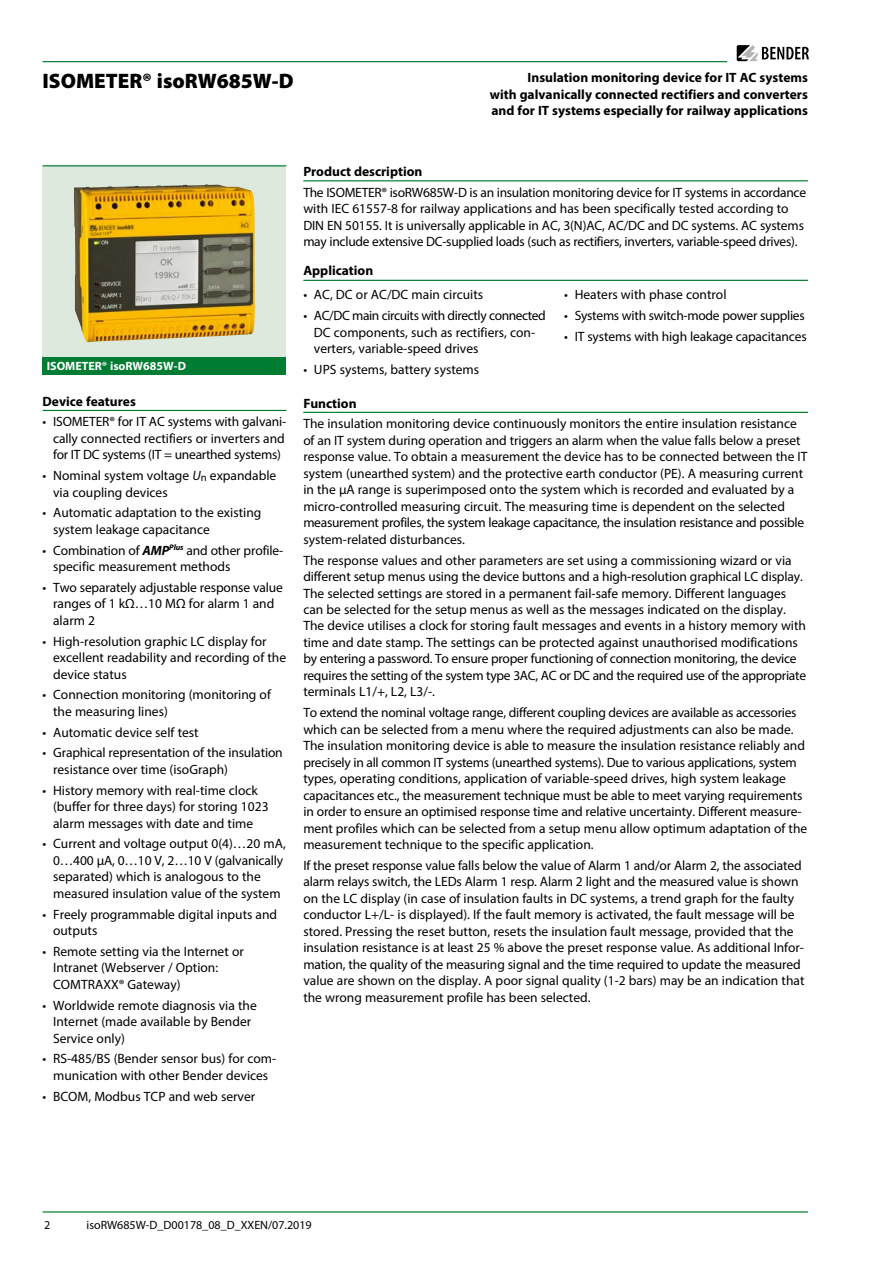
<style>
.page{position:relative;width:893px;height:1263px;background:#fff}
.page>*{position:absolute;margin:0;border:0;box-sizing:border-box;transform-origin:0 0}
.t1{font:900 21px "Myriad Pro";color:#000}
.t2{font:13.5px/16.5px "Myriad Pro";color:#000}
.t3{font:13.5px/16.5px "Myriad Pro";letter-spacing:-.02em;color:#000}
.t4{font:700 13.5px/16.5px "Myriad Pro";color:#000;text-align:justify}
.t5{font:12px "Myriad Pro";color:#000}
.t6{font:700 12px "Myriad Pro";color:#fff}
.s1{font-style:italic}
.s2{font-weight:700;font-style:italic}
</style>
<div class="page">
<hr style="left:43px;top:61px;width:684px;height:1px;background:#007d32">
<hr style="left:43px;top:1211px;width:765px;height:1px;background:#007d32">
<svg style="left:737px;top:45px;width:72px;height:16px"></svg>
<div style="left:43px;top:166px;width:243px;height:191px;background:#dce9dc"></div>
<img style="left:74px;top:184px;width:181px;height:158px">
<hr style="left:303px;top:180px;width:505px;height:1px;background:#007d32">
<hr style="left:303px;top:280px;width:505px;height:1px;background:#007d32">
<hr style="left:303px;top:412px;width:505px;height:1px;background:#007d32">
<hr style="left:43px;top:410px;width:243px;height:1px;background:#007d32">
<div style="left:43px;top:357px;width:243px;height:17px;background:#007d32"></div>
<hr style="left:43px;top:165px;width:243px;height:1px;background:#007d32">
<h1 class="t1" style="left:43px;top:69px;width:253px">ISOMETER® isoRW685W-D</h1>
<p class="t4" style="left:490px;top:69px;width:319px;text-indent:38px">Insulation monitoring device for IT AC systems with galvanically connected rectifiers and converters and for IT systems especially for railway applications</p>
<p class="t6" style="left:47px;top:358px;width:141px">ISOMETER® isoRW685W-D</p>
<p class="t4" style="left:43px;top:392px;width:95px">Device features</p>
<p class="t2" style="left:53px;top:413px;width:234px;text-align:justify;text-indent:-11px">• ISOMETER® for IT AC systems with galvani&shy;cally connected rectifiers or inverters and for IT DC systems (IT = unearthed systems)</p>
<p class="t2" style="left:53px;top:467px;width:225px;text-indent:-11px">• Nominal system voltage <span class="s1">U</span><sub>n</sub> expandable via coupling devices</p>
<p class="t2" style="left:53px;top:504px;width:210px;text-indent:-11px">• Automatic adaptation to the existing system leakage capacitance</p>
<p class="t2" style="left:53px;top:542px;width:232px;text-indent:-11px">• Combination of <span class="s2">AMP</span><sup>Plus</sup> and other profile&shy;specific measurement methods</p>
<p class="t2" style="left:53px;top:579px;width:231px;text-indent:-11px">• Two separately adjustable response value ranges of 1 kΩ…10 MΩ for alarm 1 and alarm 2</p>
<p class="t2" style="left:53px;top:633px;width:235px;text-indent:-11px">• High-resolution graphic LC display for excellent readability and recording of the device status</p>
<p class="t2" style="left:53px;top:686px;width:219px;text-indent:-11px">• Connection monitoring (monitoring of the measuring lines)</p>
<p class="t2" style="left:43px;top:724px;width:158px">• Automatic device self test</p>
<p class="t2" style="left:53px;top:744px;width:231px;text-indent:-11px">• Graphical representation of the insulation resistance over time (isoGraph)</p>
<p class="t2" style="left:53px;top:782px;width:217px;text-indent:-11px">• History memory with real-time clock (buffer for three days) for storing 1023 alarm messages with date and time</p>
<p class="t2" style="left:53px;top:835px;width:234px;text-indent:-11px">• Current and voltage output 0(4)…20 mA, 0…400 μA, 0…10 V, 2…10 V (galvanically separated) which is analogous to the measured insulation value of the system</p>
<p class="t2" style="left:53px;top:906px;width:226px;text-indent:-11px">• Freely programmable digital inputs and outputs</p>
<p class="t2" style="left:53px;top:943px;width:192px;text-indent:-11px">• Remote setting via the Internet or<br>Intranet (Webserver / Option:<br>COMTRAXX® Gateway)</p>
<p class="t2" style="left:53px;top:997px;width:205px;text-indent:-11px">• Worldwide remote diagnosis via the<br>Internet (made available by Bender<br>Service only)</p>
<p class="t2" style="left:43px;top:1050px;width:235px;text-align:center">• RS-485/BS (Bender sensor bus) for com&shy;munication with other Bender devices</p>
<p class="t2" style="left:43px;top:1088px;width:214px">• BCOM, Modbus TCP and web server</p>
<p class="t4" style="left:303px;top:163px;width:121px">Product description</p>
<p class="t3" style="left:303px;top:184px;width:504px">The ISOMETER® isoRW685W-D is an insulation monitoring device for IT systems in accordance with IEC 61557-8 for railway applications and has been specifically tested according to DIN EN 50155. It is universally applicable in AC, 3(N)AC, AC/DC and DC systems. AC systems may include extensive DC-supplied loads (such as rectifiers, inverters, variable-speed drives).</p>
<p class="t4" style="left:303px;top:262px;width:71px">Application</p>
<p class="t2" style="left:303px;top:286px;width:181px">• AC, DC or AC/DC main circuits</p>
<p class="t2" style="left:314px;top:307px;width:233px;text-indent:-11px">• AC/DC main circuits with directly connected<br>DC components, such as rectifiers, con&shy;verters, variable-speed drives</p>
<p class="t2" style="left:303px;top:361px;width:177px">• UPS systems, battery systems</p>
<p class="t2" style="left:564px;top:286px;width:164px">• Heaters with phase control</p>
<p class="t3" style="left:564px;top:307px;width:242px">• Systems with switch-mode power supplies</p>
<p class="t2" style="left:564px;top:328px;width:244px">• IT systems with high leakage capacitances</p>
<p class="t4" style="left:303px;top:394px;width:55px">Function</p>
<p class="t2" style="left:303px;top:415px;width:506px">The insulation monitoring device continuously monitors the entire insulation resistance of an IT system during operation and triggers an alarm when the value falls below a preset response value. To obtain a measurement the device has to be connected between the IT system (unearthed system) and the protective earth conductor (PE). A measuring current in the μA range is superimposed onto the system which is recorded and evaluated by a micro-controlled measuring circuit. The measuring time is dependent on the selected measurement profiles, the system leakage capacitance, the insulation resistance and possible system-related disturbances.</p>
<p class="t2" style="left:303px;top:551px;width:504px">The response values and other parameters are set using a commissioning wizard or via different setup menus using the device buttons and a high-resolution graphical LC display.<br>The selected settings are stored in a permanent fail-safe memory. Different languages can be selected for the setup menus as well as the messages indicated on the display.<br>The device utilises a clock for storing fault messages and events in a history memory with time and date stamp. The settings can be protected against unauthorised modifications by entering a password. To ensure proper functioning of connection monitoring, the device requires the setting of the system type 3AC, AC or DC and the required use of the appropriate terminals L1/+, L2, L3/-.</p>
<p class="t2" style="left:303px;top:704px;width:505px">To extend the nominal voltage range, different coupling devices are available as accessories which can be selected from a menu where the required adjustments can also be made.<br>The insulation monitoring device is able to measure the insulation resistance reliably and precisely in all common IT systems (unearthed systems). Due to various applications, system types, operating conditions, application of variable-speed drives, high system leakage capacitances etc., the measurement technique must be able to meet varying requirements in order to ensure an optimised response time and relative uncertainty. Different measure&shy;ment profiles which can be selected from a setup menu allow optimum adaptation of the measurement technique to the specific application.</p>
<p class="t2" style="left:303px;top:857px;width:503px">If the preset response value falls below the value of Alarm 1 and/or Alarm 2, the associated alarm relays switch, the LEDs Alarm 1 resp. Alarm 2 light and the measured value is shown on the LC display (in case of insulation faults in DC systems, a trend graph for the faulty conductor L+/L- is displayed). If the fault memory is activated, the fault message will be stored. Pressing the reset button, resets the insulation fault message, provided that the insulation resistance is at least 25 % above the preset response value. As additional Infor&shy;mation, the quality of the measuring signal and the time required to update the measured value are shown on the display. A poor signal quality (1-2 bars) may be an indication that the wrong measurement profile has been selected.</p>
<p class="t5" style="left:44px;top:1217px;width:8px">2</p>
<p class="t5" style="left:87px;top:1217px;width:227px">isoRW685W-D_D00178_08_D_XXEN/07.2019</p>
</div>
